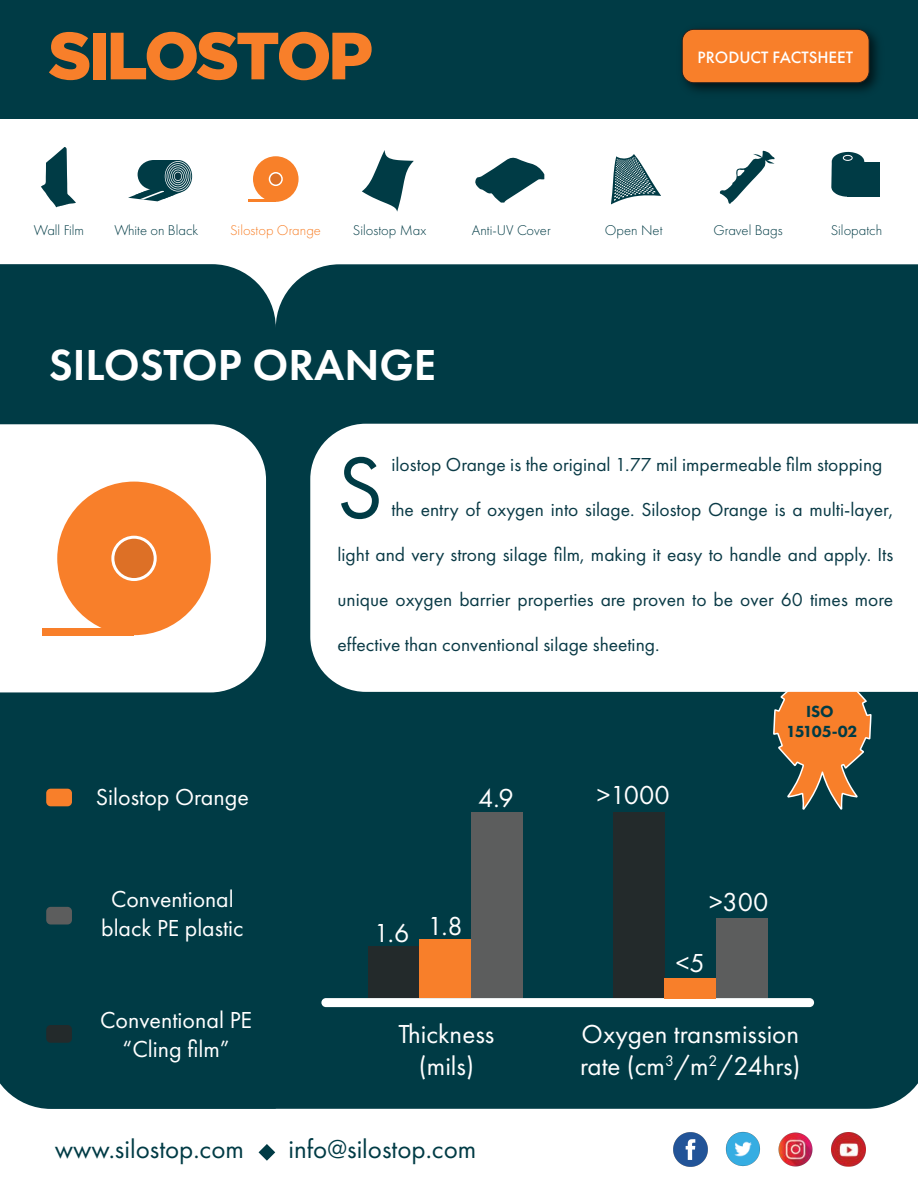
<style>
.page{position:relative;width:918px;height:1188px;background:#fff}
.page>*{position:absolute;margin:0;border:0;box-sizing:border-box;transform-origin:0 0}
.t1{font:600 45px "Futura PT";color:#fff}
.t2{font:27px/32.4px "Futura PT";color:#fff;text-align:center}
.t3{font:27px "Futura PT";color:#003b45}
.t4{font:24px/28.8px "Futura PT";color:#fff;text-align:center}
.t5{font:19.5px "Futura PT";color:#0a3a46}
.t6{font:500 17.1px "Futura PT";color:#fff}
.t7{font:800 16.65px/20px "Futura PT";letter-spacing:-.01em;color:#003b45;text-align:center}
.t8{font:300 14.7px "Futura PT";color:#003b45}
.t9{font:300 14.7px "Futura PT";color:#f88029}
</style>
<div class="page">
<div style="left:0;top:264px;width:918px;height:845px;background:#003b45"></div>
<svg style="left:772px;top:692px;width:100px;height:119px;background:#a56f3e"></svg>
<div style="left:0;top:0;width:918px;height:118px;background:#003b45"></div>
<svg style="left:49px;top:32px;width:40px;height:48px"></svg>
<div style="left:93px;top:33px;width:13px;height:46px;background:#f87f2a"></div>
<svg style="left:111px;top:32px;width:261px;height:48px"></svg>
<img style="left:681px;top:28px;width:197px;height:64px">
<div style="left:682px;top:29px;width:187px;height:54px;background:#f87f2a;border-radius:12px"></div>
<div style="left:682px;top:29px;width:187px;height:54px;border:1px solid #241f1f;border-radius:12px"></div>
<svg style="left:259px;top:1144px;width:16px;height:17px"></svg>
<img style="left:673px;top:1132px;width:35px;height:35px">
<img style="left:831px;top:1132px;width:34px;height:34px">
<img style="left:725px;top:1131px;width:35px;height:36px">
<img style="left:778px;top:1132px;width:35px;height:35px">
<svg style="left:0;top:424px;width:266px;height:268px"></svg>
<div style="left:57px;top:482px;width:154px;height:153px;background:#f87f2a;border-radius:50%"></div>
<div style="left:113px;top:537px;width:42px;height:43px;background:#dd7026;border-radius:50%"></div>
<div style="left:111px;top:536px;width:46px;height:45px;border:3px solid #fff;border-radius:50%"></div>
<div style="left:42px;top:628px;width:92px;height:7px;background:#f87f2a"></div>
<div style="left:46px;top:1025px;width:26px;height:18px;background:#232a2b;border-radius:4px"></div>
<div style="left:46px;top:789px;width:26px;height:17px;background:#f87f2a;border-radius:5px"></div>
<div style="left:46px;top:907px;width:26px;height:18px;background:#5c5d5d;border-radius:5px"></div>
<div style="left:321px;top:998px;width:493px;height:9px;background:#fff;border-radius:4px"></div>
<div style="left:368px;top:947px;width:51px;height:51px;background:#232a2b"></div>
<div style="left:419px;top:940px;width:52px;height:58px;background:#f87f2a"></div>
<div style="left:471px;top:813px;width:51px;height:185px;background:#5c5d5d"></div>
<div style="left:613px;top:813px;width:52px;height:185px;background:#232a2b"></div>
<div style="left:665px;top:978px;width:51px;height:20px;background:#f87f2a"></div>
<div style="left:716px;top:919px;width:52px;height:79px;background:#5c5d5d"></div>
<svg style="left:310px;top:424px;width:608px;height:268px"></svg>
<svg style="left:341px;top:457px;width:38px;height:62px"></svg>
<svg style="left:41px;top:147px;width:35px;height:60px"></svg>
<div style="left:58px;top:186px;width:8px;height:7px;background:#003b45"></div>
<svg style="left:831px;top:152px;width:33px;height:45px"></svg>
<div style="left:848px;top:162px;width:32px;height:35px;background:#003b45"></div>
<div style="left:843px;top:155px;width:9px;height:5px;background:#0a3a46;border-radius:50%"></div>
<div style="left:843px;top:155px;width:9px;height:6px;border:1px solid #fff;border-radius:50%"></div>
<div style="left:253px;top:156px;width:46px;height:46px;background:#f88029;border-radius:50%"></div>
<div style="left:270px;top:173px;width:12px;height:12px;background:#dd7026;border-radius:50%"></div>
<div style="left:269px;top:172px;width:14px;height:14px;border:2px solid #fff;border-radius:50%"></div>
<hr style="left:249px;top:200px;width:27px;height:2px;background:#f88029">
<svg style="left:475px;top:157px;width:69px;height:46px"></svg>
<svg style="left:362px;top:150px;width:52px;height:62px"></svg>
<svg style="left:720px;top:151px;width:55px;height:53px"></svg>
<svg style="left:729px;top:163px;width:30px;height:31px"></svg>
<svg style="left:730px;top:163px;width:30px;height:32px"></svg>
<svg style="left:731px;top:164px;width:30px;height:31px"></svg>
<svg style="left:611px;top:154px;width:50px;height:50px"></svg>
<svg style="left:128px;top:160px;width:63px;height:41px"></svg>
<p class="t6" style="left:698px;top:47px;width:157px">PRODUCT FACTSHEET</p>
<p class="t8" style="left:34px;top:221px;width:52px">Wall Film</p>
<p class="t8" style="left:114px;top:221px;width:85px">White on Black</p>
<p class="t9" style="left:230px;top:221px;width:92px">Silostop Orange</p>
<p class="t8" style="left:353px;top:221px;width:75px">Silostop Max</p>
<p class="t8" style="left:472px;top:221px;width:80px">Anti-UV Cover</p>
<p class="t8" style="left:605px;top:221px;width:59px">Open Net</p>
<p class="t8" style="left:713px;top:221px;width:71px">Gravel Bags</p>
<p class="t8" style="left:831px;top:221px;width:53px">Silopatch</p>
<h1 class="t1" style="left:49px;top:337px;width:389px">SILOSTOP ORANGE</h1>
<p class="t5" style="left:391px;top:453px;width:492px">ilostop Orange is the original 1.77 mil impermeable film stopping</p>
<p class="t5" style="left:391px;top:498px;width:503px">the entry of oxygen into silage. Silostop Orange is a multi-layer,</p>
<p class="t5" style="left:337px;top:543px;width:557px">light and very strong silage film, making it easy to handle and apply. Its</p>
<p class="t5" style="left:337px;top:588px;width:557px">unique oxygen barrier properties are proven to be over 60 times more</p>
<p class="t5" style="left:337px;top:633px;width:324px">effective than conventional silage sheeting.</p>
<p class="t4" style="left:96px;top:782px;width:155px">Silostop Orange</p>
<p class="t4" style="left:101px;top:884px;width:144px">Conventional black PE plastic</p>
<p class="t4" style="left:100px;top:1005px;width:154px">Conventional PE “Cling film”</p>
<h2 class="t2" style="left:478px;top:782px;width:37px">4.9</h2>
<h2 class="t2" style="left:374px;top:917px;width:37px">1.6</h2>
<h2 class="t2" style="left:427px;top:909px;width:37px">1.8</h2>
<h2 class="t2" style="left:597px;top:779px;width:75px">&gt;1000</h2>
<p class="t7" style="left:786px;top:701px;width:73px">ISO<br>15105-02</p>
<h2 class="t2" style="left:709px;top:886px;width:61px">&gt;300</h2>
<h2 class="t2" style="left:676px;top:947px;width:30px">&lt;5</h2>
<h2 class="t2" style="left:399px;top:1017px;width:97px">Thickness (mils)</h2>
<h2 class="t2" style="left:580px;top:1017px;width:222px;text-align:left">Oxygen transmission rate (cm<sup>3</sup>/m<sup>2</sup>/24hrs)</h2>
<h2 class="t3" style="left:55px;top:1133px;width:191px">www.silostop.com</h2>
<h2 class="t3" style="left:288px;top:1133px;width:189px">info@silostop.com</h2>
</div>
